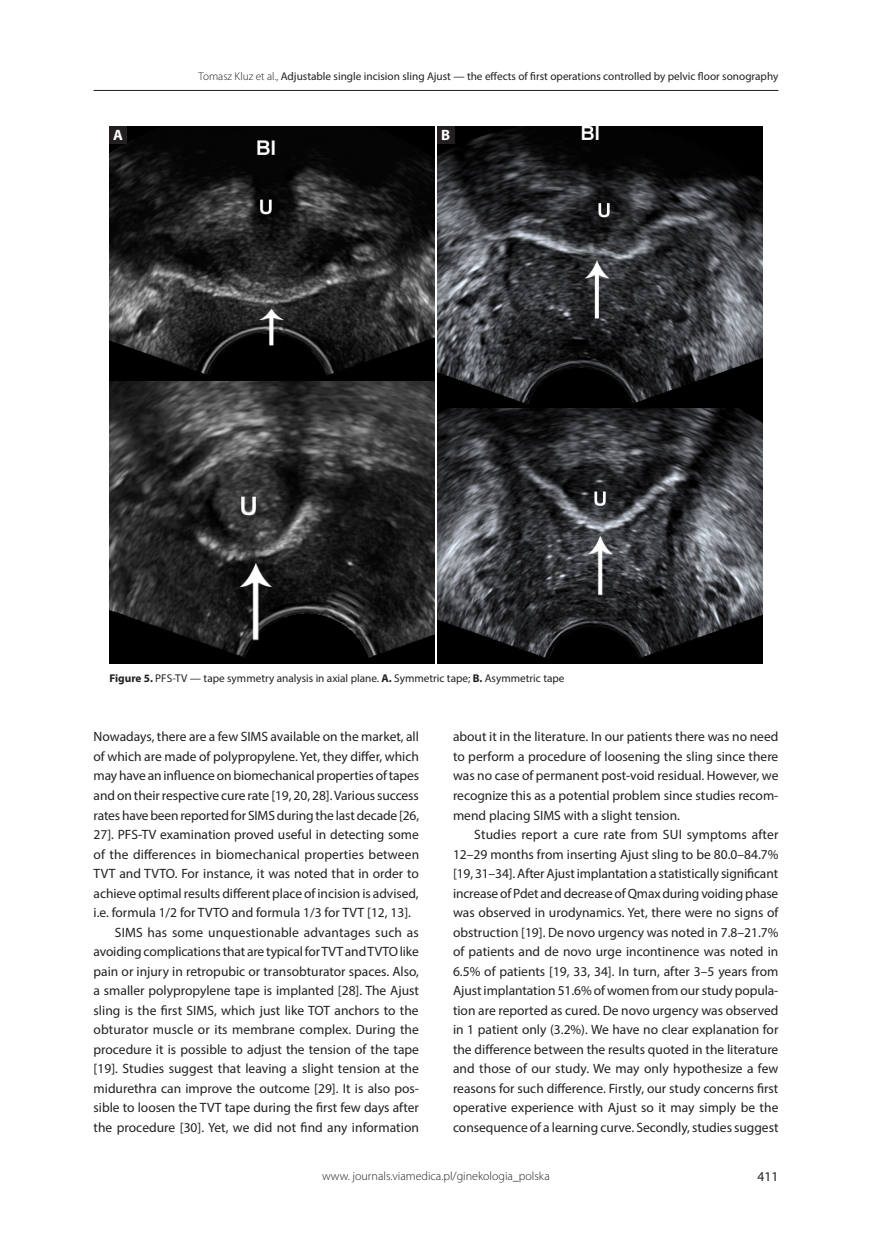
<style>
.page{position:relative;width:872px;height:1234px;background:#fff}
.page>*{position:absolute;margin:0;border:0;box-sizing:border-box;transform-origin:0 0}
.t1{font:700 15px "Myriad Pro";color:#fff}
._08_-_Tekst{font:13.5px/19.5px "Myriad Pro";color:#231f20;text-align:justify}
.t2{font:300 12px "Myriad Pro";color:#231f20}
._21_-_Rycina_-_podpi{font:11.25px "Myriad Pro";color:#231f20}
.s1{font-weight:300}
.s2{font-weight:700}
</style>
<div class="page">
<hr style="left:94px;top:90px;width:684px;height:1px;background:#231f20">
<img style="left:109px;top:126px;width:326px;height:537px">
<div style="left:109px;top:126px;width:17px;height:17px;background:#231f20"></div>
<img style="left:437px;top:126px;width:325px;height:537px">
<div style="left:437px;top:126px;width:17px;height:17px;background:#231f20"></div>
<p class="_21_-_Rycina_-_podpi" style="left:199px;top:70px;width:581px"><span class="s1">Tomasz Kluz et al.,</span> Adjustable single incision sling Ajust — the effects of first operations controlled by pelvic floor sonography</p>
<p class="t1" style="left:113px;top:125px;width:11px">A</p>
<p class="t1" style="left:441px;top:125px;width:11px">B</p>
<p class="_21_-_Rycina_-_podpi" style="left:109px;top:671px;width:456px"><span class="s2">Figure 5.</span> PFS-TV — tape symmetry analysis in axial plane. <span class="s2">A.</span> Symmetric tape; <span class="s2">B.</span> Asymmetric tape</p>
<p class="_08_-_Tekst" style="left:94px;top:726px;width:327px">Nowadays, there are a few SIMS available on the market, all of which are made of polypropylene. Yet, they differ, which may have an influence on biomechanical properties of tapes and on their respective cure rate [19, 20, 28]. Various success rates have been reported for SIMS during the last decade [26, 27]. PFS-TV examination proved useful in detecting some of the differences in biomechanical properties between TVT and TVTO. For instance, it was noted that in order to achieve optimal results different place of incision is advised, i.e. formula 1/2 for TVTO and formula 1/3 for TVT [12, 13].</p>
<p class="_08_-_Tekst" style="left:94px;top:921px;width:327px;text-indent:21px">SIMS has some unquestionable advantages such as avoiding complications that are typical for TVT and TVTO like pain or injury in retropubic or transobturator spaces. Also, a smaller polypropylene tape is implanted [28]. The Ajust sling is the first SIMS, which just like TOT anchors to the obturator muscle or its membrane complex. During the procedure it is possible to adjust the tension of the tape [19]. Studies suggest that leaving a slight tension at the midurethra can improve the outcome [29]. It is also pos&shy;sible to loosen the TVT tape during the first few days after the procedure [30]. Yet, we did not find any information</p>
<p class="_08_-_Tekst" style="left:453px;top:726px;width:327px">about it in the literature. In our patients there was no need to perform a procedure of loosening the sling since there was no case of permanent post-void residual. However, we recognize this as a potential problem since studies recom&shy;mend placing SIMS with a slight tension.</p>
<p class="_08_-_Tekst" style="left:453px;top:824px;width:327px;text-indent:21px">Studies report a cure rate from SUI symptoms after 12–29 months from inserting Ajust sling to be 80.0–84.7% [19, 31–34]. After Ajust implantation a statistically significant increase of Pdet and decrease of Qmax during voiding phase was observed in urodynamics. Yet, there were no signs of obstruction [19]. De novo urgency was noted in 7.8–21.7% of patients and de novo urge incontinence was noted in 6.5% of patients [19, 33, 34]. In turn, after 3–5 years from Ajust implantation 51.6% of women from our study popula&shy;tion are reported as cured. De novo urgency was observed in 1 patient only (3.2%). We have no clear explanation for the difference between the results quoted in the literature and those of our study. We may only hypothesize a few reasons for such difference. Firstly, our study concerns first operative experience with Ajust so it may simply be the consequence of a learning curve. Secondly, studies suggest</p>
<p class="t2" style="left:322px;top:1169px;width:229px">www. journals.viamedica.pl/ginekologia_polska</p>
<p class="_08_-_Tekst" style="left:757px;top:1166px;width:22px">411</p>
</div>
